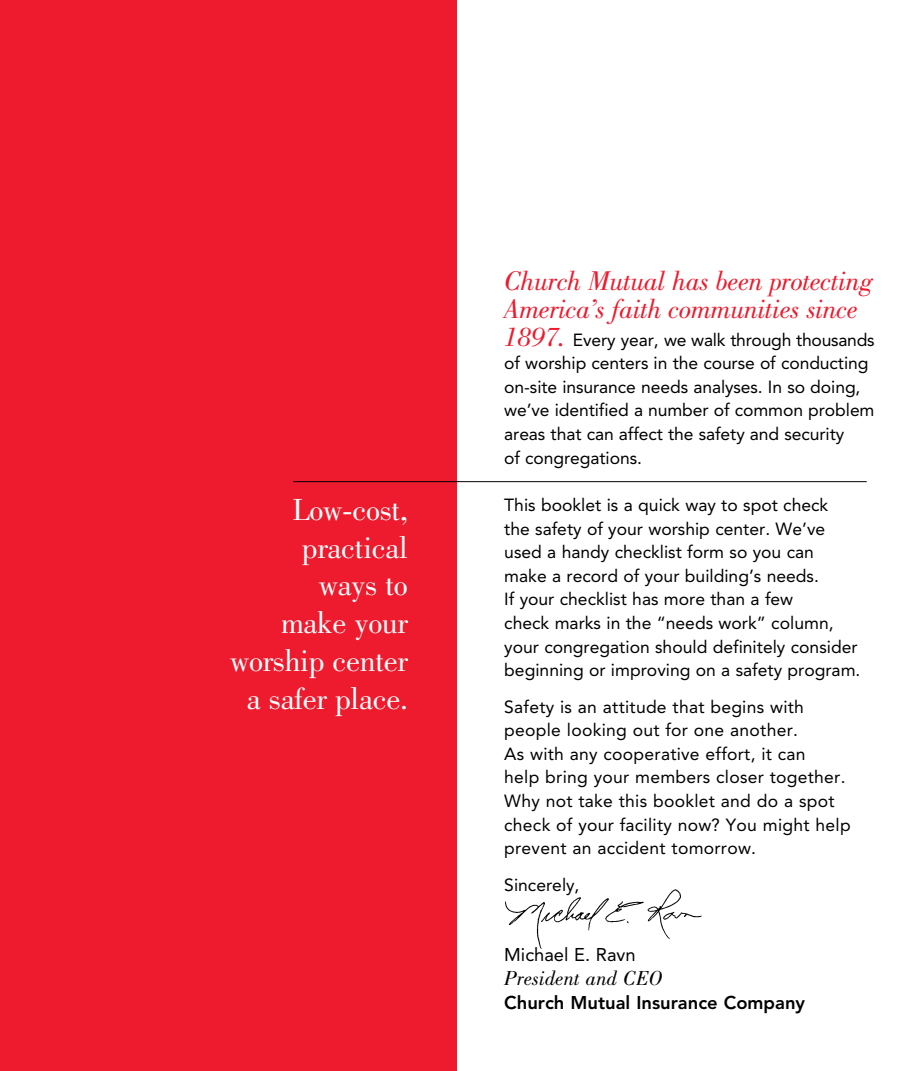
<style>
.page{position:relative;width:914px;height:1071px;background:#fff}
.page>*{position:absolute;margin:0;border:0;box-sizing:border-box;transform-origin:0 0}
.t1{font:31.5px/37.8px "Bodoni Std";letter-spacing:-.01em;color:#fff;text-align:right}
.t2{font:italic 28px/28px "Bodoni Std";letter-spacing:-.015em;color:#ee1a2d}
.t3{font:italic 21px "Bodoni Std";color:#000}
.t4{font:800 18.38px "Avenir LT Std";color:#000}
.t5{font:18.38px "Avenir LT Std";color:#000}
.t6{font:17.5px/23.6px "Avenir LT Std";color:#000}
.s1{font-family:"Bodoni Std";font-style:italic;font-size:28px;color:#ee1a2d}
</style>
<div class="page">
<div style="left:0;top:0;width:457px;height:1071px;background:#ee1a2d"></div>
<hr style="left:293px;top:481px;width:573px;height:1px;background:#000">
<img style="left:505px;top:889px;width:197px;height:60px">
<h1 class="t1" style="left:230px;top:491px;width:179px">Low-cost, practical<br>ways to<br>make your worship center a safer place.</h1>
<h2 class="t2" style="left:504px;top:267px;width:370px">Church Mutual has been protecting<br>America’s faith communities since</h2>
<p class="t6" style="left:504px;top:328px;width:372px"><span class="s1">1897.</span> Every year, we walk through thousands of worship centers in the course of conducting on-site insurance needs analyses. In so doing, we’ve identified a number of common problem areas that can affect the safety and security<br>of congregations.</p>
<p class="t6" style="left:504px;top:493px;width:358px">This booklet is a quick way to spot check<br>the safety of your worship center. We’ve used a handy checklist form so you can make a record of your building’s needs.<br>If your checklist has more than a few<br>check marks in the “needs work” column, your congregation should definitely consider beginning or improving on a safety program.</p>
<p class="t6" style="left:504px;top:695px;width:348px">Safety is an attitude that begins with people looking out for one another.<br>As with any cooperative effort, it can<br>help bring your members closer together.<br>Why not take this booklet and do a spot check of your facility now? You might help prevent an accident tomorrow.</p>
<p class="t6" style="left:504px;top:873px;width:77px">Sincerely,</p>
<p class="t5" style="left:504px;top:944px;width:133px">Michael E. Ravn</p>
<p class="t3" style="left:504px;top:966px;width:160px">President and CEO</p>
<p class="t4" style="left:504px;top:991px;width:302px">Church Mutual Insurance Company</p>
</div>
